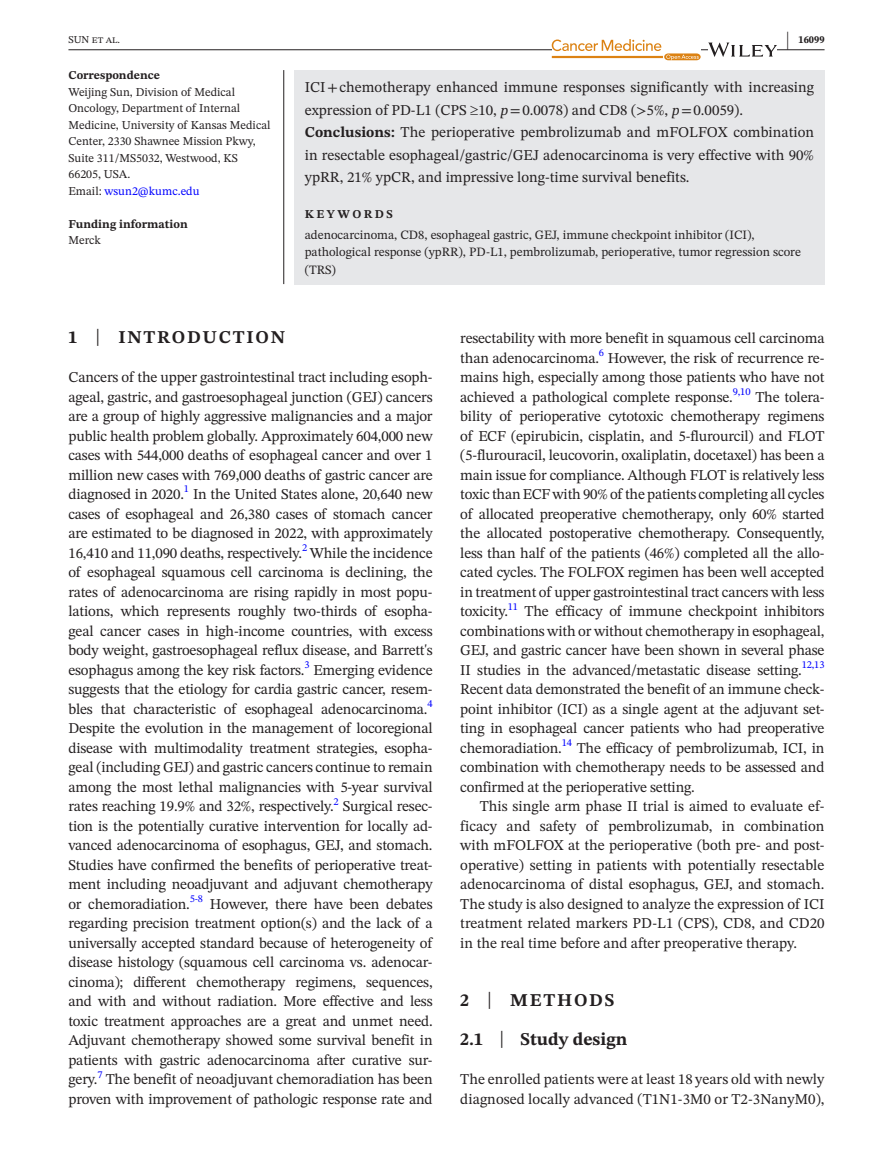
<style>
.page{position:relative;width:893px;height:1174px;background:#fff}
.page>*{position:absolute;margin:0;border:0;box-sizing:border-box;transform-origin:0 0}
.t1{font:700 21px "STIX Two Text";color:#231f20;scale:.42 1}
.t2{font:700 18px/39px "STIX Two Text";color:#231f20}
.t3{font:700 18px "STIX Two Text";letter-spacing:.1em;color:#231f20}
.t4{font:15px/19.5px "STIX Two Text";letter-spacing:-.01em;color:#231f20;text-align:justify}
.t5{font:12.75px/17.2px "STIX Two Text";color:#231f20}
.t6{font:12px/16.5px "STIX Two Text";color:#231f20}
.t7{font:700 12px "STIX Two Text";color:#231f20}
.t8{font:700 12px "STIX Two Text";letter-spacing:.2em;color:#231f20}
.t9{font:10.5px "STIX Two Text";letter-spacing:-.01em;color:#00f}
.t10{font:10.5px "STIX Two Text";color:#231f20}
.t11{font:700 10.5px "STIX Two Text";color:#231f20}
.s1{color:#00f}
.s2{font-family:"STIX"}
.s3{font-style:italic}
.s4{font-weight:700}
.s5{font-weight:400;font-size:23.7px}
</style>
<div class="page">
<hr style="left:68px;top:49px;width:756px;height:1px;background:#231f20">
<svg style="left:552px;top:39px;width:149px;height:21px"></svg>
<svg style="left:708px;top:43px;width:69px;height:14px"></svg>
<div style="left:294px;top:70px;width:530px;height:214px;background:#e6e7e9"></div>
<hr style="left:283px;top:70px;width:1px;height:214px;background:#231f20">
<h1 class="t1" style="left:787px;top:24px;width:8px">|</h1>
<p class="t10" style="left:68px;top:32px;width:53px">SUN et al.</p>
<p class="t11" style="left:798px;top:32px;width:27px">16099</p>
<p class="t7" style="left:68px;top:67px;width:93px">Correspondence</p>
<p class="t6" style="left:68px;top:83px;width:204px">Weijing Sun, Division of Medical<br>Oncology, Department of Internal<br>Medicine, University of Kansas Medical<br>Center, 2330 Shawnee Mission Pkwy,<br>Suite 311/MS5032, Westwood, KS<br>66205, USA.<br>Email: <span class="s1">wsun2@kumc.edu</span></p>
<p class="t7" style="left:68px;top:215px;width:121px">Funding information</p>
<p class="t6" style="left:68px;top:232px;width:34px">Merck</p>
<p class="t4" style="left:305px;top:76px;width:511px;line-height:22.5px;text-align:left">ICI<span class="s2">+</span>chemotherapy enhanced immune responses significantly with increasing expression of PD-L1 (CPS ≥10, <span class="s3">p</span><span class="s2">=</span>0.0078) and CD8 (<span class="s2">&gt;</span>5%, <span class="s3">p</span><span class="s2">=</span>0.0059).<br><span class="s4">Conclusions:</span> The perioperative pembrolizumab and mFOLFOX combination in resectable esophageal/gastric/GEJ adenocarcinoma is very effective with 90% ypRR, 21% ypCR, and impressive long-time survival benefits.</p>
<p class="t8" style="left:305px;top:205px;width:90px">KEYWORDS</p>
<p class="t5" style="left:305px;top:226px;width:498px">adenocarcinoma, CD8, esophageal gastric, GEJ, immune checkpoint inhibitor (ICI), pathological response (ypRR), PD-L1, pembrolizumab, perioperative, tumor regression score (TRS)</p>
<p class="t3" style="left:68px;top:324px;width:218px">1 <span class="s5">|</span> INTRODUCTION</p>
<p class="t4" style="left:68px;top:367px;width:366px">Cancers of the upper gastrointestinal tract including esoph&shy;ageal, gastric, and gastroesophageal junction (GEJ) cancers are a group of highly aggressive malignancies and a major public health problem globally. Approximately 604,000 new cases with 544,000 deaths of esophageal cancer and over 1 million new cases with 769,000 deaths of gastric cancer are diagnosed in 2020.</p>
<p class="t9" style="left:184px;top:481px;width:7px">1</p>
<p class="t4" style="left:68px;top:484px;width:366px;text-indent:125px">In the United States alone, 20,640 new cases of esophageal and 26,380 cases of stomach cancer are estimated to be diagnosed in 2022, with approximately 16,410 and 11,090 deaths, respectively.</p>
<p class="t9" style="left:302px;top:540px;width:7px">2</p>
<p class="t4" style="left:68px;top:543px;width:366px;text-indent:241px">While the incidence of esophageal squamous cell carcinoma is declining, the rates of adenocarcinoma are rising rapidly in most popu&shy;lations, which represents roughly two-thirds of esopha&shy;geal cancer cases in high-income countries, with excess body weight, gastroesophageal reflux disease, and Barrett's esophagus among the key risk factors.</p>
<p class="t9" style="left:304px;top:657px;width:7px">3</p>
<p class="t4" style="left:68px;top:660px;width:366px;text-indent:245px">Emerging evidence suggests that the etiology for cardia gastric cancer, resem&shy;bles that characteristic of esophageal adenocarcinoma.</p>
<p class="t9" style="left:427px;top:696px;width:7px">4</p>
<p class="t4" style="left:68px;top:718px;width:366px">Despite the evolution in the management of locoregional disease with multimodality treatment strategies, esopha&shy;geal (including GEJ) and gastric cancers continue to remain among the most lethal malignancies with 5-year survival rates reaching 19.9% and 32%, respectively.</p>
<p class="t9" style="left:334px;top:793px;width:7px">2</p>
<p class="t4" style="left:68px;top:796px;width:366px;text-indent:274px">Surgical resec&shy;tion is the potentially curative intervention for locally ad&shy;vanced adenocarcinoma of esophagus, GEJ, and stomach.<br>Studies have confirmed the benefits of perioperative treat&shy;ment including neoadjuvant and adjuvant chemotherapy or chemoradiation.</p>
<p class="t9" style="left:190px;top:891px;width:15px">5-8</p>
<p class="t4" style="left:68px;top:894px;width:366px;text-indent:141px">However, there have been debates regarding precision treatment option(s) and the lack of a universally accepted standard because of heterogeneity of disease histology (squamous cell carcinoma vs. adenocar&shy;cinoma); different chemotherapy regimens, sequences, and with and without radiation. More effective and less toxic treatment approaches are a great and unmet need.<br>Adjuvant chemotherapy showed some survival benefit in patients with gastric adenocarcinoma after curative sur&shy;gery.</p>
<p class="t9" style="left:97px;top:1066px;width:7px">7</p>
<p class="t4" style="left:68px;top:1069px;width:366px;text-align:right">The benefit of neoadjuvant chemoradiation has been proven with improvement of pathologic response rate and</p>
<p class="t4" style="left:460px;top:328px;width:366px">resectability with more benefit in squamous cell carcinoma than adenocarcinoma.<sup>6</sup> However, the risk of recurrence re&shy;mains high, especially among those patients who have not achieved a pathological complete response.</p>
<p class="t9" style="left:733px;top:384px;width:19px">9,10</p>
<p class="t4" style="left:460px;top:387px;width:366px;text-indent:295px">The tolera&shy;bility of perioperative cytotoxic chemotherapy regimens of ECF (epirubicin, cisplatin, and 5-flurourcil) and FLOT (5-flurouracil, leucovorin, oxaliplatin, docetaxel) has been a main issue for compliance. Although FLOT is relatively less toxic than ECF with 90% of the patients completing all cycles of allocated preoperative chemotherapy, only 60% started the allocated postoperative chemotherapy. Consequently, less than half of the patients (46%) completed all the allo&shy;cated cycles. The FOLFOX regimen has been well accepted in treatment of upper gastrointestinal tract cancers with less toxicity.</p>
<p class="t9" style="left:508px;top:598px;width:12px">11</p>
<p class="t4" style="left:460px;top:601px;width:366px;text-indent:64px">The efficacy of immune checkpoint inhibitors combinations with or without chemotherapy in esophageal, GEJ, and gastric cancer have been shown in several phase II studies in the advanced/metastatic disease setting.</p>
<p class="t9" style="left:802px;top:657px;width:24px">12,13</p>
<p class="t4" style="left:460px;top:679px;width:366px">Recent data demonstrated the benefit of an immune check&shy;point inhibitor (ICI) as a single agent at the adjuvant set&shy;ting in esophageal cancer patients who had preoperative chemoradiation.</p>
<p class="t9" style="left:562px;top:735px;width:12px">14</p>
<p class="t4" style="left:460px;top:738px;width:366px;text-indent:116px">The efficacy of pembrolizumab, ICI, in combination with chemotherapy needs to be assessed and confirmed at the perioperative setting.</p>
<p class="t4" style="left:460px;top:796px;width:366px;text-indent:20px">This single arm phase II trial is aimed to evaluate ef&shy;ficacy and safety of pembrolizumab, in combination with mFOLFOX at the perioperative (both pre- and post&shy;operative) setting in patients with potentially resectable adenocarcinoma of distal esophagus, GEJ, and stomach.<br>The study is also designed to analyze the expression of ICI treatment related markers PD-L1 (CPS), CD8, and CD20 in the real time before and after preoperative therapy.</p>
<p class="t2" style="left:460px;top:981px;width:169px">2 <span class="s5">|</span> METHODS<br>2.1 <span class="s5">|</span> Study design</p>
<p class="t4" style="left:460px;top:1069px;width:366px">The enrolled patients were at least 18 years old with newly diagnosed locally advanced (T1N1-3M0 or T2-3NanyM0),</p>
</div>
